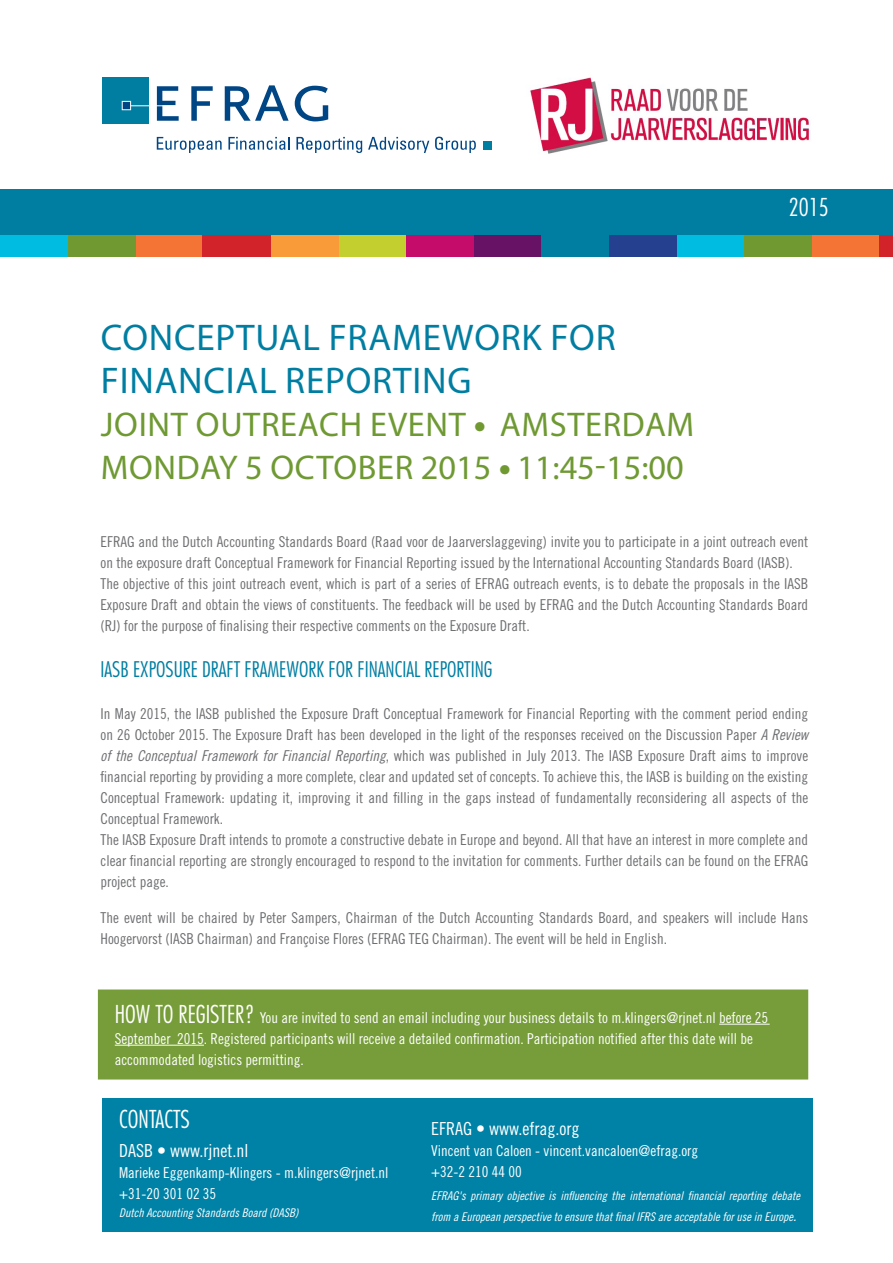
<style>
.page{position:relative;width:893px;height:1263px;background:#fff}
.page>*{position:absolute;margin:0;border:0;box-sizing:border-box;transform-origin:0 0}
.t1{font:37.2px/43px "Myriad Pro";letter-spacing:.02em;color:#007ea2}
.t2{font:34.35px/43px "Myriad Pro";letter-spacing:.02em;color:#6f9933}
.t3{font:300 condensed 24px "Futura Std";color:#fff}
.t4{font:300 condensed 21px "Futura Std";color:#007ea2}
.t5{font:18px "Trade Gothic LT Std Cn 18";color:#fff}
.t6{font:15px/21px "Trade Gothic LT Std Cn 18";color:#6d6e71}
.t7{font:15px/21px "Trade Gothic LT Std Cn 18";color:#fff}
.t8{font:12px/21px "Trade Gothic LT Std Cn 18 Obl";color:#fff}
.s1{font-family:"Trade Gothic LT Std Cn 18";font-size:25.8px;color:#709932}
.s2{font-family:"Trade Gothic LT Std Cn 18 Obl"}
.s3{font-family:"Futura Std";font-weight:300;font-stretch:condensed;font-size:24px}
.s4{font-size:15px}
</style>
<div class="page">
<div style="left:136px;top:189px;width:68px;height:68px;background:#f47435"></div>
<hr style="left:0;top:189px;width:1px;height:68px;background:#25408f">
<div style="left:1px;top:189px;width:67px;height:68px;background:#00bce1"></div>
<div style="left:68px;top:189px;width:68px;height:68px;background:#709932"></div>
<div style="left:271px;top:189px;width:68px;height:68px;background:#f89b38"></div>
<div style="left:339px;top:189px;width:67px;height:68px;background:#c3cf2f"></div>
<div style="left:406px;top:189px;width:68px;height:68px;background:#c60c6b"></div>
<div style="left:474px;top:189px;width:68px;height:68px;background:#671265"></div>
<div style="left:541px;top:189px;width:68px;height:68px;background:#007ea2"></div>
<div style="left:609px;top:189px;width:68px;height:68px;background:#25408f"></div>
<div style="left:677px;top:189px;width:68px;height:68px;background:#00bce1"></div>
<div style="left:745px;top:189px;width:67px;height:68px;background:#709932"></div>
<div style="left:812px;top:189px;width:68px;height:68px;background:#f47435"></div>
<div style="left:880px;top:189px;width:13px;height:68px;background:#d2232a"></div>
<div style="left:203px;top:189px;width:68px;height:68px;background:#d2232a"></div>
<div style="left:0;top:189px;width:893px;height:46px;background:#007ea2"></div>
<div style="left:97px;top:989px;width:712px;height:91px;background:#769d39"></div>
<hr style="left:719px;top:1024px;width:51px;height:1px;background:#fff">
<hr style="left:115px;top:1045px;width:89px;height:1px;background:#fff">
<div style="left:102px;top:1098px;width:711px;height:134px;background:#0082a6"></div>
<svg style="left:157px;top:86px;width:22px;height:35px"></svg>
<svg style="left:191px;top:86px;width:22px;height:35px"></svg>
<svg style="left:225px;top:85px;width:64px;height:36px"></svg>
<svg style="left:295px;top:86px;width:33px;height:35px"></svg>
<svg style="left:157px;top:137px;width:65px;height:16px"></svg>
<svg style="left:228px;top:137px;width:62px;height:13px"></svg>
<svg style="left:296px;top:137px;width:66px;height:16px"></svg>
<svg style="left:368px;top:137px;width:61px;height:16px"></svg>
<svg style="left:435px;top:137px;width:41px;height:16px"></svg>
<div style="left:483px;top:141px;width:8px;height:8px;background:#007ea2"></div>
<div style="left:102px;top:77px;width:47px;height:46px;background:#007ea2"></div>
<div style="left:122px;top:101px;width:9px;height:9px;background:#004685"></div>
<div style="left:122px;top:101px;width:9px;height:9px;border:1px solid #fff"></div>
<hr style="left:131px;top:105px;width:48px;height:1px;background:#fff">
<img style="left:530px;top:77px;width:280px;height:77px">
<h1 class="t1" style="left:101px;top:315px;width:516px">CONCEPTUAL FRAMEWORK FOR<br>FINANCIAL REPORTING</h1>
<h2 class="t2" style="left:101px;top:402px;width:595px">JOINT OUTREACH EVENT <span class="s1">•</span> AMSTERDAM<br>MONDAY 5 OCTOBER 2015 <span class="s1">•</span> 11:45-15:00</h2>
<h3 class="t3" style="left:789px;top:193px;width:41px">2015</h3>
<p class="t6" style="left:101px;top:531px;width:709px">EFRAG and the Dutch Accounting Standards Board (Raad voor de Jaarverslaggeving) invite you to participate in a joint outreach event on the exposure draft Conceptual Framework for Financial Reporting issued by the International Accounting Standards Board (IASB).<br>The objective of this joint outreach event, which is part of a series of EFRAG outreach events, is to debate the proposals in the IASB Exposure Draft and obtain the views of constituents. The feedback will be used by EFRAG and the Dutch Accounting Standards Board (RJ) for the purpose of finalising their respective comments on the Exposure Draft.</p>
<h3 class="t4" style="left:101px;top:657px;width:393px">IASB EXPOSURE DRAFT FRAMEWORK FOR FINANCIAL REPORTING</h3>
<p class="t6" style="left:101px;top:703px;width:709px">In May 2015, the IASB published the Exposure Draft Conceptual Framework for Financial Reporting with the comment period ending on 26 October 2015. The Exposure Draft has been developed in the light of the responses received on the Discussion Paper <span class="s2">A Review of the Conceptual Framework for Financial Reporting</span>, which was published in July 2013. The IASB Exposure Draft aims to improve financial reporting by providing a more complete, clear and updated set of concepts. To achieve this, the IASB is building on the existing Conceptual Framework: updating it, improving it and filling in the gaps instead of fundamentally reconsidering all aspects of the Conceptual Framework.<br>The IASB Exposure Draft intends to promote a constructive debate in Europe and beyond. All that have an interest in more complete and clear financial reporting are strongly encouraged to respond to the invitation for comments. Further details can be found on the EFRAG project page.</p>
<p class="t6" style="left:101px;top:907px;width:709px">The event will be chaired by Peter Sampers, Chairman of the Dutch Accounting Standards Board, and speakers will include Hans<br>Hoogervorst (IASB Chairman) and Françoise Flores (EFRAG TEG Chairman). The event will be held in English.</p>
<p class="t7" style="left:115px;top:1007px;width:655px"><span class="s3">HOW TO REGISTER?</span> You are invited to send an email including your business details to m.klingers@rjnet.nl before 25<br>September 2015. Registered participants will receive a detailed confirmation. Participation notified after this date will be accommodated logistics permitting.</p>
<h3 class="t3" style="left:119px;top:1104px;width:72px">CONTACTS</h3>
<p class="t5" style="left:119px;top:1140px;width:131px">DASB • www.rjnet.nl</p>
<p class="t7" style="left:119px;top:1162px;width:271px">Marieke Eggenkamp-Klingers - m.klingers@rjnet.nl +31-20 301 02 35</p>
<p class="t8" style="left:119px;top:1203px;width:181px">Dutch Accounting Standards Board (DASB)</p>
<p class="t5" style="left:431px;top:1118px;width:150px">EFRAG • www.efrag.org</p>
<p class="t7" style="left:431px;top:1140px;width:268px">Vincent van Caloen - vincent.vancaloen@efrag.org +32-2 210 44 00</p>
<p class="t8" style="left:431px;top:1185px;width:370px">EFRAG's primary objective is influencing the international financial reporting debate from a European perspective to ensure that final IFRS are acceptable for use in Europe<span class="s4">.</span></p>
</div>
